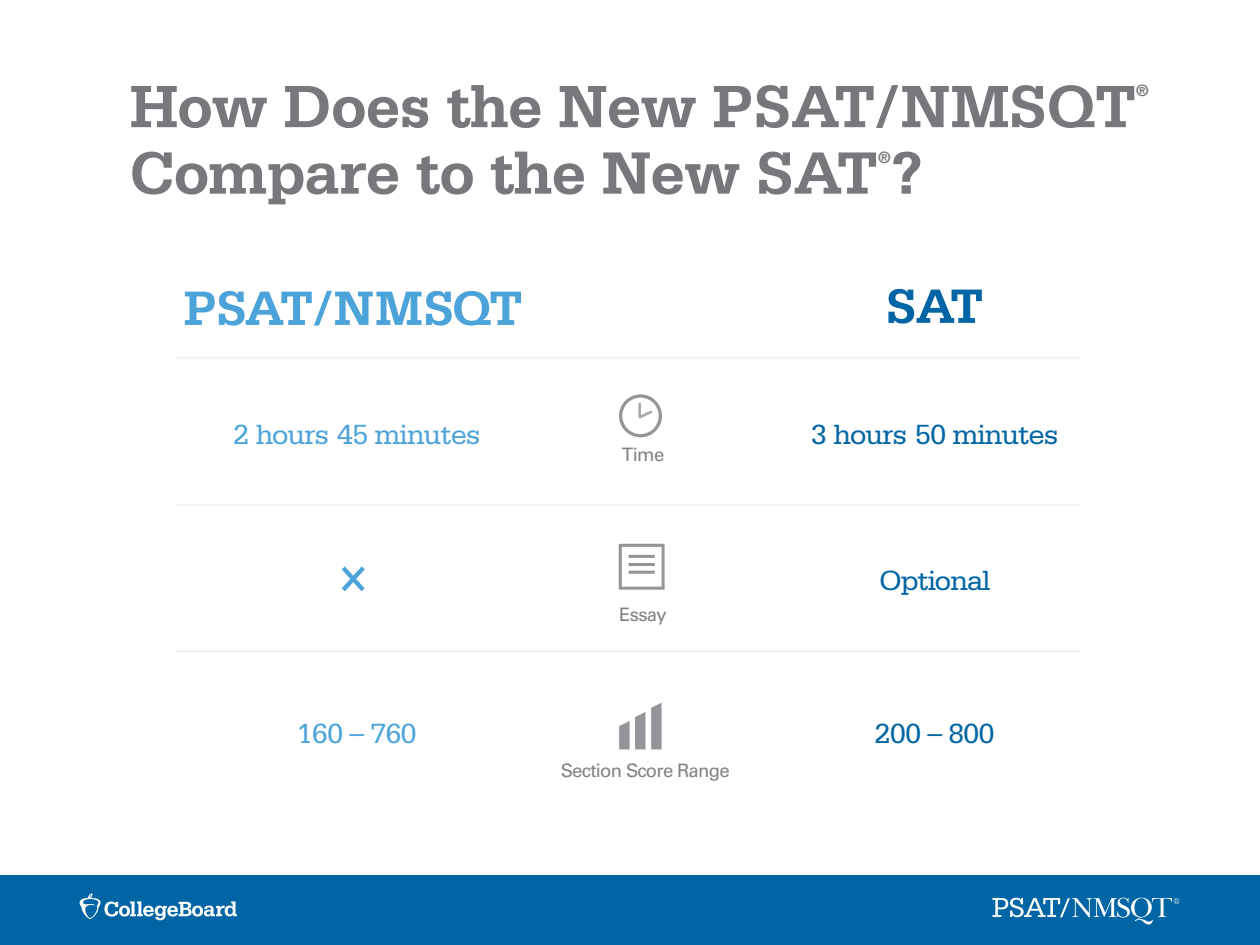
<style>
.page{position:relative;width:1260px;height:945px;background:#fff}
.page>*{position:absolute;margin:0;border:0;box-sizing:border-box;transform-origin:0 0}
.t1{font:700 63px "Serifa Std";letter-spacing:-.015em;color:#76787b}
.t2{font:700 50.93px "Serifa Std";letter-spacing:-.05em;color:#4ca3da}
.t3{font:700 50.93px "Serifa Std";color:#0065a4}
.t4{font:29.4px "Serifa Std";letter-spacing:-.035em;color:#0065a4}
.t5{font:29.4px "Serifa Std";letter-spacing:-.035em;color:#4ca3da}
.t6{font:18.55px "Univers LT Std";letter-spacing:-.035em;color:#808285}
.t7{font:700 17.32px "Serifa Std";color:#76787b}
</style>
<div class="page">
<div style="left:0;top:875px;width:1260px;height:70px;background:#0065a4"></div>
<svg style="left:80px;top:893px;width:157px;height:27px"></svg>
<svg style="left:992px;top:898px;width:187px;height:26px"></svg>
<hr style="left:175px;top:505px;width:906px;height:1px;background:#e6e7e9">
<hr style="left:175px;top:357px;width:906px;height:1px;background:#e6e7e9">
<hr style="left:175px;top:651px;width:906px;height:1px;background:#e6e7e9">
<svg style="left:619px;top:544px;width:46px;height:46px"></svg>
<svg style="left:619px;top:394px;width:43px;height:43px"></svg>
<svg style="left:342px;top:566px;width:23px;height:25px"></svg>
<svg style="left:619px;top:703px;width:43px;height:46px"></svg>
<p class="t1" style="left:130px;top:70px;width:1008px">How Does the New PSAT/NMSQT</p>
<p class="t7" style="left:1136px;top:80px;width:15px">®</p>
<p class="t1" style="left:130px;top:136px;width:795px">Compare to the New SAT ?</p>
<p class="t7" style="left:877px;top:147px;width:15px">®</p>
<h1 class="t2" style="left:183px;top:278px;width:341px">PSAT/NMSQT</h1>
<h1 class="t3" style="left:886px;top:276px;width:99px">SAT</h1>
<p class="t5" style="left:233px;top:419px;width:249px">2 hours 45 minutes</p>
<p class="t4" style="left:811px;top:419px;width:249px">3 hours 50 minutes</p>
<p class="t6" style="left:622px;top:444px;width:44px">Time</p>
<p class="t6" style="left:619px;top:603px;width:49px">Essay</p>
<p class="t4" style="left:879px;top:565px;width:113px">Optional</p>
<p class="t5" style="left:297px;top:717px;width:122px">160 – 760</p>
<p class="t4" style="left:875px;top:717px;width:122px">200 – 800</p>
<p class="t6" style="left:561px;top:759px;width:170px">Section Score Range</p>
</div>
